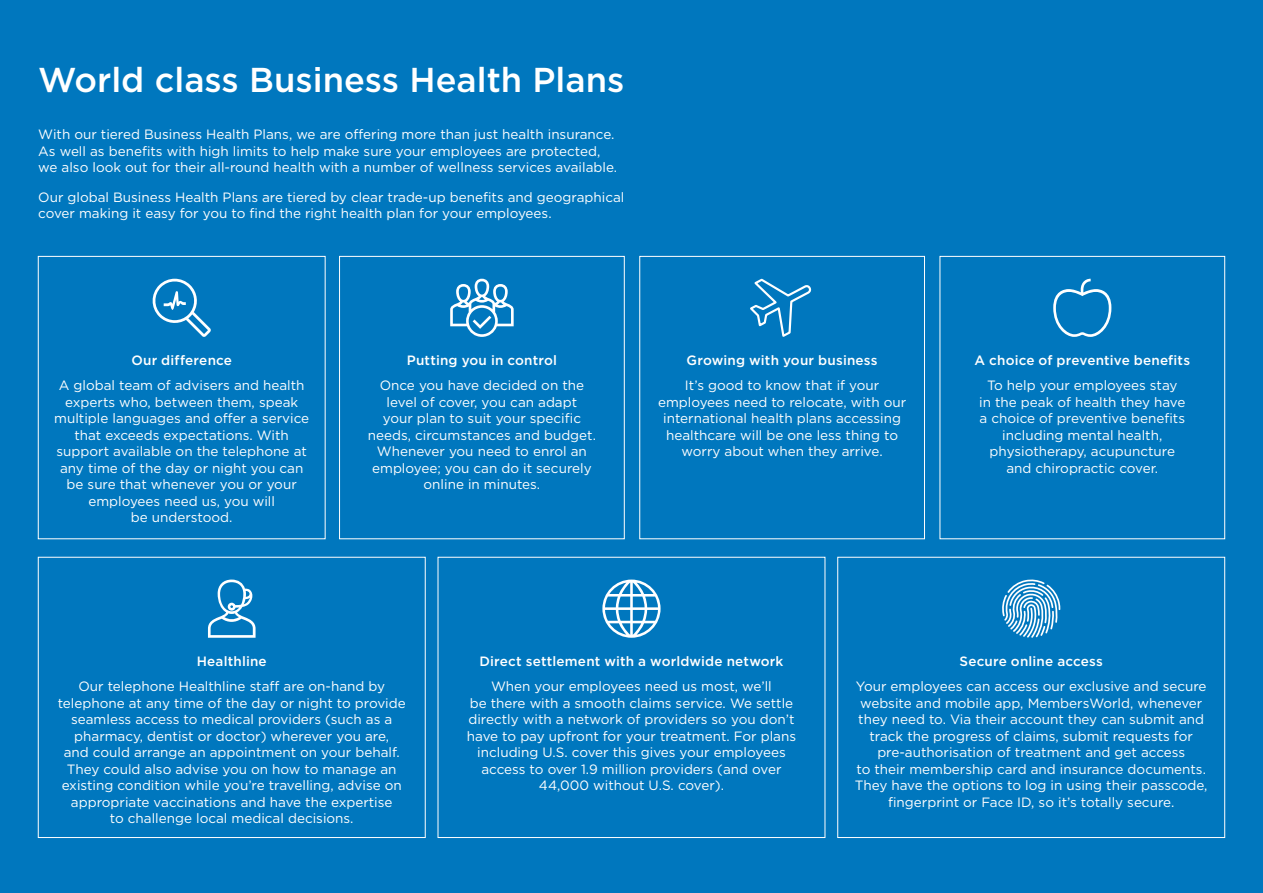
<style>
.page{position:relative;width:1263px;height:893px;background:#0077be}
.page>*{position:absolute;margin:0;border:0;box-sizing:border-box;transform-origin:0 0}
.t1{font:500 34.5px "Gotham";color:#fff}
.t2{font:13.5px/16.5px "Gotham";color:#fff;text-align:center}
.t3{font:500 13.5px "Gotham";letter-spacing:.01em;color:#fff}
</style>
<div class="page">
<div style="left:639px;top:256px;width:286px;height:283px;border:1px solid #fff"></div>
<svg style="left:750px;top:278px;width:62px;height:59px"></svg>
<div style="left:38px;top:256px;width:287px;height:283px;border:1px solid #fff"></div>
<div style="left:339px;top:256px;width:285px;height:283px;border:1px solid #fff"></div>
<div style="left:940px;top:256px;width:285px;height:283px;border:1px solid #fff"></div>
<div style="left:38px;top:557px;width:387px;height:281px;border:1px solid #fff"></div>
<div style="left:837px;top:557px;width:388px;height:281px;border:1px solid #fff"></div>
<svg style="left:1002px;top:579px;width:58px;height:59px"></svg>
<svg style="left:602px;top:580px;width:59px;height:58px"></svg>
<svg style="left:208px;top:580px;width:48px;height:58px"></svg>
<svg style="left:152px;top:279px;width:59px;height:58px"></svg>
<svg style="left:450px;top:279px;width:64px;height:58px"></svg>
<svg style="left:1053px;top:279px;width:58px;height:58px"></svg>
<h1 class="t1" style="left:38px;top:57px;width:588px">World class Business Health Plans</h1>
<p class="t2" style="left:38px;top:126px;width:580px;text-align:left">With our tiered Business Health Plans, we are offering more than just health insurance.<br>As well as benefits with high limits to help make sure your employees are protected, we also look out for their all-round health with a number of wellness services available.</p>
<p class="t2" style="left:38px;top:188px;width:588px;text-align:left">Our global Business Health Plans are tiered by clear trade-up benefits and geographical cover making it easy for you to find the right health plan for your employees.</p>
<p class="t3" style="left:131px;top:352px;width:102px">Our difference</p>
<p class="t2" style="left:54px;top:377px;width:256px">A global team of advisers and health experts who, between them, speak multiple languages and offer a service that exceeds expectations. With support available on the telephone at any time of the day or night you can be sure that whenever you or your employees need us, you will<br>be understood.</p>
<p class="t3" style="left:407px;top:352px;width:152px">Putting you in control</p>
<p class="t2" style="left:368px;top:377px;width:230px">Once you have decided on the level of cover, you can adapt<br>your plan to suit your specific needs, circumstances and budget.<br>Whenever you need to enrol an employee; you can do it securely online in minutes.</p>
<p class="t3" style="left:687px;top:352px;width:192px">Growing with your business</p>
<p class="t2" style="left:658px;top:377px;width:250px">It’s good to know that if your employees need to relocate, with our international health plans accessing healthcare will be one less thing to worry about when they arrive.</p>
<p class="t3" style="left:974px;top:352px;width:217px">A choice of preventive benefits</p>
<p class="t2" style="left:979px;top:377px;width:208px">To help your employees stay<br>in the peak of health they have a choice of preventive benefits including mental health, physiotherapy, acupuncture and chiropractic cover.</p>
<p class="t3" style="left:197px;top:652px;width:71px">Healthline</p>
<p class="t2" style="left:58px;top:678px;width:350px">Our telephone Healthline staff are on-hand by telephone at any time of the day or night to provide seamless access to medical providers (such as a pharmacy, dentist or doctor) wherever you are,<br>and could arrange an appointment on your behalf.<br>They could also advise you on how to manage an existing condition while you’re travelling, advise on appropriate vaccinations and have the expertise<br>to challenge local medical decisions.</p>
<p class="t3" style="left:479px;top:652px;width:305px">Direct settlement with a worldwide network</p>
<p class="t2" style="left:467px;top:678px;width:331px">When your employees need us most, we’ll<br>be there with a smooth claims service. We settle directly with a network of providers so you don’t have to pay upfront for your treatment. For plans including U.S. cover this gives your employees access to over 1.9 million providers (and over 44,000 without U.S. cover).</p>
<p class="t3" style="left:959px;top:652px;width:145px">Secure online access</p>
<p class="t2" style="left:855px;top:678px;width:354px">Your employees can access our exclusive and secure website and mobile app, MembersWorld, whenever they need to. Via their account they can submit and track the progress of claims, submit requests for pre-authorisation of treatment and get access<br>to their membership card and insurance documents.<br>They have the options to log in using their passcode, fingerprint or Face ID, so it’s totally secure.</p>
</div>
